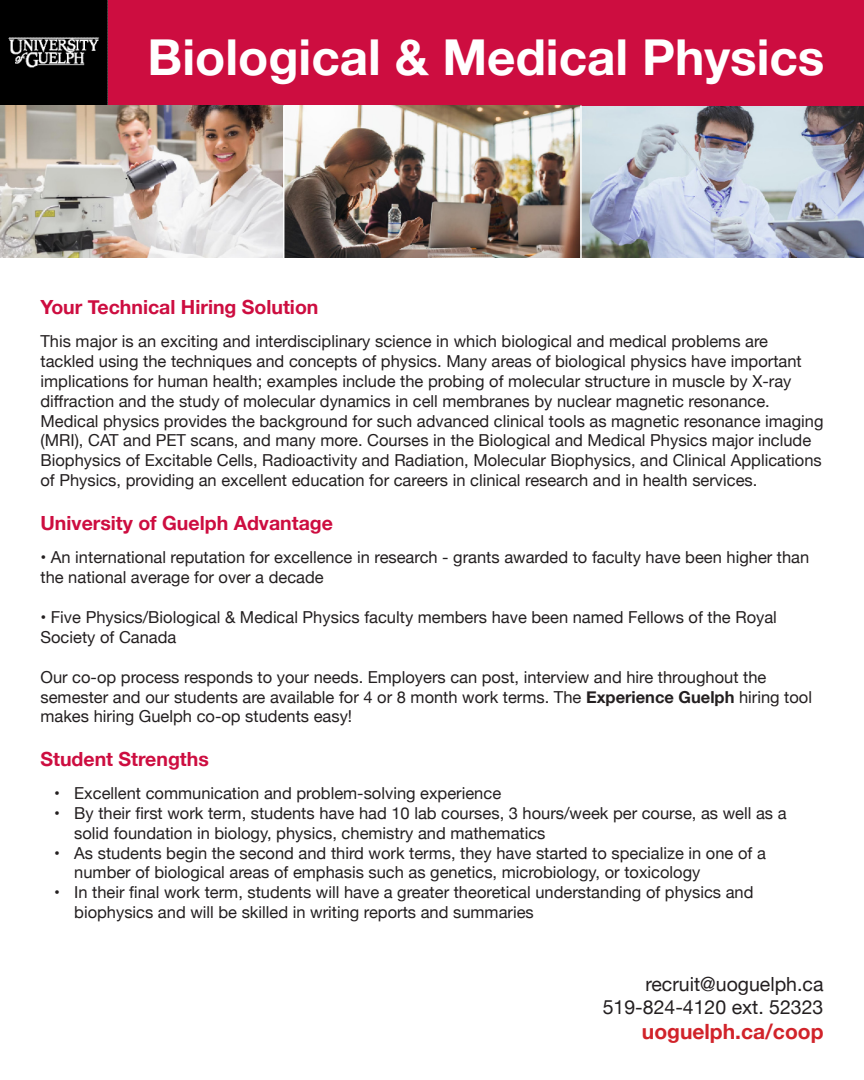
<style>
.page{position:relative;width:864px;height:1080px;background:#fff}
.page>*{position:absolute;margin:0;border:0;box-sizing:border-box;transform-origin:0 0}
.Program_name{font:700 49.5px "Helvetica Neue";color:#fff}
.Body_text{font:700 21px "Helvetica Neue";color:#d1232a}
.Subtitles{font:700 19.5px "Helvetica Neue";color:#cd0d40}
.Body_text-2{font:19.5px "Helvetica Neue";color:#231f20}
.Body_text-3{font:16.5px/19.8px "Helvetica Neue";color:#231f20}
.s1{font-weight:700}
</style>
<div class="page">
<div style="left:0;top:0;width:864px;height:106px;background:#cd0d40"></div>
<img style="left:0;top:0;width:108px;height:105px">
<img style="left:0;top:105px;width:580px;height:152px">
<img style="left:582px;top:107px;width:282px;height:150px">
<hr style="left:283px;top:105px;width:1px;height:162px;background:#fff">
<hr style="left:580px;top:105px;width:2px;height:162px;background:#fff">
<p class="Program_name" style="left:147px;top:19px;width:679px">Biological &amp; Medical Physics</p>
<p class="Subtitles" style="left:40px;top:292px;width:279px">Your Technical Hiring Solution</p>
<p class="Body_text-3" style="left:40px;top:333px;width:785px">This major is an exciting and interdisciplinary science in which biological and medical problems are tackled using the techniques and concepts of physics. Many areas of biological physics have important implications for human health; examples include the probing of molecular structure in muscle by X-ray diffraction and the study of molecular dynamics in cell membranes by nuclear magnetic resonance.<br>Medical physics provides the background for such advanced clinical tools as magnetic resonance imaging (MRI), CAT and PET scans, and many more. Courses in the Biological and Medical Physics major include Biophysics of Excitable Cells, Radioactivity and Radiation, Molecular Biophysics, and Clinical Applications of Physics, providing an excellent education for careers in clinical research and in health services.</p>
<p class="Subtitles" style="left:40px;top:507px;width:294px">University of Guelph Advantage</p>
<p class="Body_text-3" style="left:40px;top:548px;width:770px">• An international reputation for excellence in research - grants awarded to faculty have been higher than the national average for over a decade</p>
<p class="Body_text-3" style="left:40px;top:608px;width:738px">• Five Physics/Biological &amp; Medical Physics faculty members have been named Fellows of the Royal<br>Society of Canada</p>
<p class="Body_text-3" style="left:40px;top:668px;width:773px">Our co-op process responds to your needs. Employers can post, interview and hire throughout the semester and our students are available for 4 or 8 month work terms. The <span class="s1">Experience Guelph</span> hiring tool makes hiring Guelph co-op students easy!</p>
<p class="Subtitles" style="left:40px;top:744px;width:170px">Student Strengths</p>
<p class="Body_text-3" style="left:54px;top:784px;width:449px">• Excellent communication and problem-solving experience</p>
<p class="Body_text-3" style="left:74px;top:804px;width:714px;text-indent:-20px">• By their first work term, students have had 10 lab courses, 3 hours/week per course, as well as a solid foundation in biology, physics, chemistry and mathematics</p>
<p class="Body_text-3" style="left:74px;top:844px;width:693px;text-indent:-20px">• As students begin the second and third work terms, they have started to specialize in one of a number of biological areas of emphasis such as genetics, microbiology, or toxicology</p>
<p class="Body_text-3" style="left:74px;top:883px;width:681px;text-indent:-20px">• In their final work term, students will have a greater theoretical understanding of physics and biophysics and will be skilled in writing reports and summaries</p>
<p class="Body_text-2" style="left:645px;top:970px;width:180px">recruit@uoguelph.ca</p>
<p class="Body_text-2" style="left:603px;top:993px;width:222px">519-824-4120 ext. 52323</p>
<p class="Body_text" style="left:642px;top:1015px;width:183px">uoguelph.ca/coop</p>
</div>
